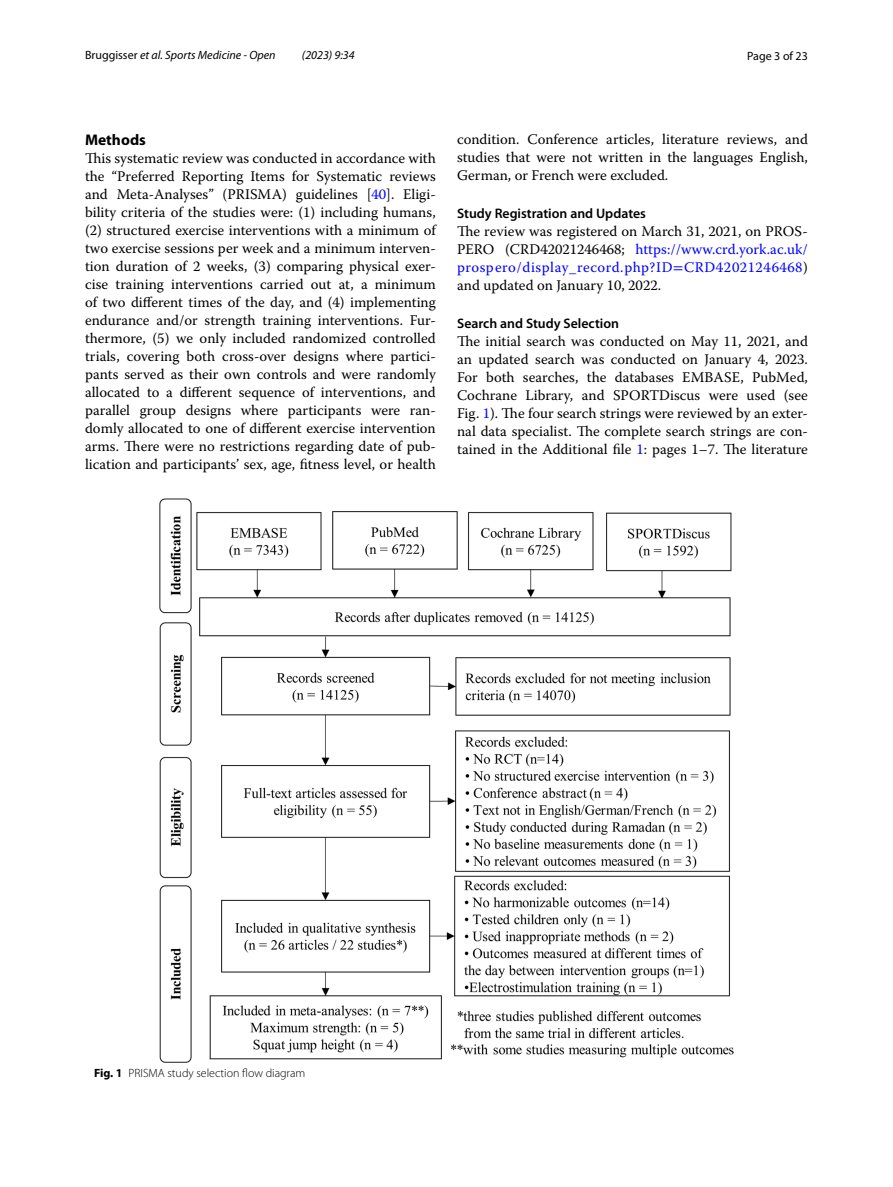
<style>
.page{position:relative;width:893px;height:1187px;background:#fff}
.page>*{position:absolute;margin:0;border:0;box-sizing:border-box;transform-origin:0 0}
.t1{font:700 15.45px "Myriad Pro";color:#000}
.t2{font:14.7px/18px "Warnock Pro";color:#000;text-align:justify}
.t3{font:600 13.8px "Myriad Pro";color:#000}
.t4{font:italic 12px "Myriad Pro";color:#000}
.t5{font:300 12px "Myriad Pro";color:#000}
.t6{font:12px "Myriad Pro";color:#000}
.s1{font-style:normal}
.s2{color:#00f}
.s3{font-family:"STIX";color:#00f}
.s4{font-weight:700}
</style>
<div class="page">
<img style="left:159px;top:498px;width:574px;height:564px">
<p class="t4" style="left:85px;top:48px;width:192px"><span class="s1">Bruggisser</span> et al. Sports Medicine - Open</p>
<p class="t4" style="left:302px;top:48px;width:54px">(2023) 9:34</p>
<p class="t6" style="left:747px;top:48px;width:62px">Page 3 of 23</p>
<p class="t1" style="left:85px;top:129px;width:62px">Methods</p>
<p class="t2" style="left:85px;top:148px;width:352px">This systematic review was conducted in accordance with the “Preferred Reporting Items for Systematic reviews and Meta-Analyses” (PRISMA) guidelines [<span class="s2">40</span>]. Eligi&shy;bility criteria of the studies were: (1) including humans, (2) structured exercise interventions with a minimum of two exercise sessions per week and a minimum interven&shy;tion duration of 2 weeks, (3) comparing physical exer&shy;cise training interventions carried out at, a minimum of two different times of the day, and (4) implementing endurance and/or strength training interventions. Fur&shy;thermore, (5) we only included randomized controlled trials, covering both cross-over designs where partici&shy;pants served as their own controls and were randomly allocated to a different sequence of interventions, and parallel group designs where participants were ran&shy;domly allocated to one of different exercise intervention arms. There were no restrictions regarding date of pub&shy;lication and participants’ sex, age, fitness level, or health</p>
<p class="t2" style="left:457px;top:130px;width:352px">condition. Conference articles, literature reviews, and studies that were not written in the languages English, German, or French were excluded.</p>
<p class="t3" style="left:457px;top:204px;width:190px">Study Registration and Updates</p>
<p class="t2" style="left:457px;top:221px;width:352px">The review was registered on March 31, 2021, on PROS-PERO (CRD42021246468; <span class="s2">https://www.crd.york.ac.uk/ prospero/display_record.php?ID</span><span class="s3">=</span><span class="s2">CRD42021246468</span>) and updated on January 10, 2022.</p>
<p class="t3" style="left:457px;top:314px;width:163px">Search and Study Selection</p>
<p class="t2" style="left:457px;top:331px;width:352px">The initial search was conducted on May 11, 2021, and an updated search was conducted on January 4, 2023.<br>For both searches, the databases EMBASE, PubMed, Cochrane Library, and SPORTDiscus were used (see Fig. <span class="s2">1</span>). The four search strings were reviewed by an exter&shy;nal data specialist. The complete search strings are con&shy;tained in the Additional file <span class="s2">1</span>: pages 1–7. The literature</p>
<p class="t5" style="left:94px;top:1066px;width:213px"><span class="s4">Fig. 1</span> PRISMA study selection flow diagram</p>
</div>
